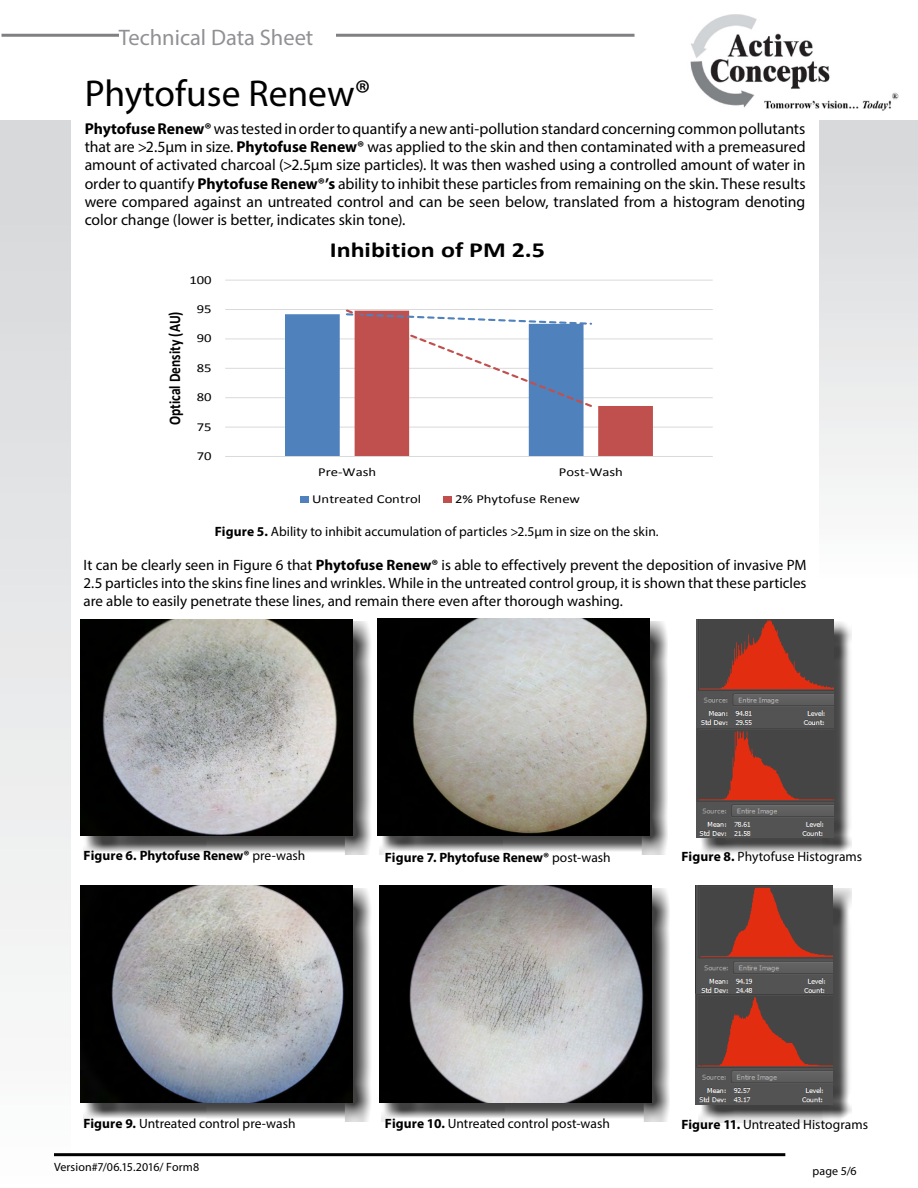
<style>
.page{position:relative;width:918px;height:1188px;background:#fff}
.page>*{position:absolute;margin:0;border:0;box-sizing:border-box;transform-origin:0 0}
.t1{font:37.5px "Myriad Pro";color:#000}
.t2{font:22.5px "Myriad Pro";color:#919195}
.t3{font:700 21.6px "Calibri";color:#000;scale:1.2 1}
.t4{font:700 16.2px "Calibri";color:#000;scale:.83 1}
.t5{font:15.75px/18px "Myriad Pro";color:#000;text-align:justify}
.t6{font:15px/18px "Myriad Pro";color:#000;text-align:justify}
.t7{font:13.5px "Myriad Pro";color:#000}
.t8{font:700 13.5px "Myriad Pro";color:#000}
.t9{font:12.15px "Calibri";color:#000;scale:1.2 1}
.t10{font:12px "Myriad Pro";letter-spacing:.01em;color:#000}
.s1{font-weight:700}
.s2{font-weight:400}
</style>
<div class="page">
<img style="left:690px;top:14px;width:209px;height:97px">
<hr style="left:2px;top:34px;width:633px;height:3px;background:#807f83">
<div style="left:119px;top:28px;width:217px;height:31px;background:#fff"></div>
<div style="left:819px;top:120px;width:99px;height:459px;background:linear-gradient(to bottom,#d5d6d8,#fcfcfc)"></div>
<div style="left:0;top:120px;width:71px;height:1068px;background:linear-gradient(to bottom,#d5d6d8,#fcfcfc)"></div>
<hr style="left:54px;top:1153px;width:731px;height:3px;background:#000">
<hr style="left:225px;top:427px;width:488px;height:1px;background:#d9d9d9">
<hr style="left:225px;top:397px;width:488px;height:1px;background:#d9d9d9">
<hr style="left:225px;top:368px;width:488px;height:1px;background:#d9d9d9">
<hr style="left:225px;top:338px;width:488px;height:1px;background:#d9d9d9">
<hr style="left:225px;top:309px;width:488px;height:1px;background:#d9d9d9">
<hr style="left:225px;top:280px;width:488px;height:1px;background:#d9d9d9">
<hr style="left:225px;top:456px;width:488px;height:1px;background:#d9d9d9">
<svg style="left:285px;top:309px;width:368px;height:147px"></svg>
<div style="left:301px;top:496px;width:8px;height:7px;background:#4f81bd"></div>
<div style="left:444px;top:496px;width:8px;height:7px;background:#c0504d"></div>
<div style="left:83px;top:622px;width:289px;height:233px;background:#000;opacity:.75"></div>
<img style="left:81px;top:619px;width:272px;height:217px">
<div style="left:379px;top:621px;width:289px;height:233px;background:#000;opacity:.75"></div>
<img style="left:377px;top:619px;width:272px;height:216px">
<div style="left:83px;top:888px;width:289px;height:233px;background:#000;opacity:.75"></div>
<img style="left:81px;top:886px;width:272px;height:217px">
<div style="left:381px;top:888px;width:289px;height:233px;background:#000;opacity:.75"></div>
<img style="left:379px;top:886px;width:272px;height:217px">
<div style="left:698px;top:888px;width:153px;height:235px;background:#000;opacity:.75"></div>
<img style="left:696px;top:886px;width:137px;height:218px">
<div style="left:699px;top:622px;width:153px;height:234px;background:#000;opacity:.75"></div>
<img style="left:696px;top:619px;width:137px;height:218px">
<h2 class="t2" style="left:119px;top:23px;width:196px">Technical Data Sheet</h2>
<h1 class="t1" style="left:85px;top:70px;width:287px">Phytofuse Renew®</h1>
<p class="t5" style="left:85px;top:120px;width:722px"><span class="s1">Phytofuse Renew®</span> was tested in order to quantify a new anti-pollution standard concerning common pollutants that are &gt;2.5μm in size. <span class="s1">Phytofuse Renew®</span> was applied to the skin and then contaminated with a premeasured amount of activated charcoal (&gt;2.5μm size particles). It was then washed using a controlled amount of water in order to quantify <span class="s1">Phytofuse Renew®’s</span> ability to inhibit these particles from remaining on the skin. These results were compared against an untreated control and can be seen below, translated from a histogram denoting color change (lower is better, indicates skin tone).</p>
<p class="t9" style="left:189px;top:272px;width:20px">100</p>
<p class="t4" style="left:164px;top:425px;width:139px;rotate:-90deg">Optical Density (AU)</p>
<p class="t9" style="left:197px;top:301px;width:14px">95</p>
<p class="t9" style="left:197px;top:331px;width:14px">90</p>
<p class="t9" style="left:197px;top:360px;width:14px">85</p>
<p class="t9" style="left:197px;top:389px;width:14px">80</p>
<p class="t9" style="left:197px;top:419px;width:14px">75</p>
<p class="t9" style="left:197px;top:448px;width:14px">70</p>
<h3 class="t3" style="left:330px;top:236px;width:181px">Inhibition of PM 2.5</h3>
<p class="t9" style="left:318px;top:464px;width:50px">Pre-Wash</p>
<p class="t9" style="left:559px;top:464px;width:55px">Post-Wash</p>
<p class="t9" style="left:312px;top:491px;width:92px">Untreated Control</p>
<p class="t9" style="left:455px;top:491px;width:106px">2% Phytofuse Renew</p>
<p class="t7" style="left:215px;top:523px;width:445px"><span class="s1">Figure 5.</span> Ability to inhibit accumulation of particles &gt;2.5μm in size on the skin.</p>
<p class="t6" style="left:84px;top:556px;width:724px">It can be clearly seen in Figure 6 that <span class="s1">Phytofuse Renew®</span> is able to effectively prevent the deposition of invasive PM 2.5 particles into the skins fine lines and wrinkles. While in the untreated control group, it is shown that these particles are able to easily penetrate these lines, and remain there even after thorough washing.</p>
<p class="t8" style="left:84px;top:847px;width:223px">Figure 6. Phytofuse Renew® <span class="s2">pre-wash</span></p>
<p class="t8" style="left:385px;top:848px;width:227px">Figure 7. Phytofuse Renew® <span class="s2">post-wash</span></p>
<p class="t7" style="left:682px;top:848px;width:182px"><span class="s1">Figure 8.</span> Phytofuse Histograms</p>
<p class="t7" style="left:83px;top:1115px;width:214px"><span class="s1">Figure 9.</span> Untreated control pre-wash</p>
<p class="t7" style="left:385px;top:1115px;width:227px"><span class="s1">Figure 10.</span> Untreated control post-wash</p>
<p class="t7" style="left:681px;top:1116px;width:188px"><span class="s1">Figure 11.</span> Untreated Histograms</p>
<p class="t10" style="left:54px;top:1160px;width:147px">Version#7/06.15.2016/ Form8</p>
<p class="t10" style="left:812px;top:1164px;width:46px">page 5/6</p>
</div>
